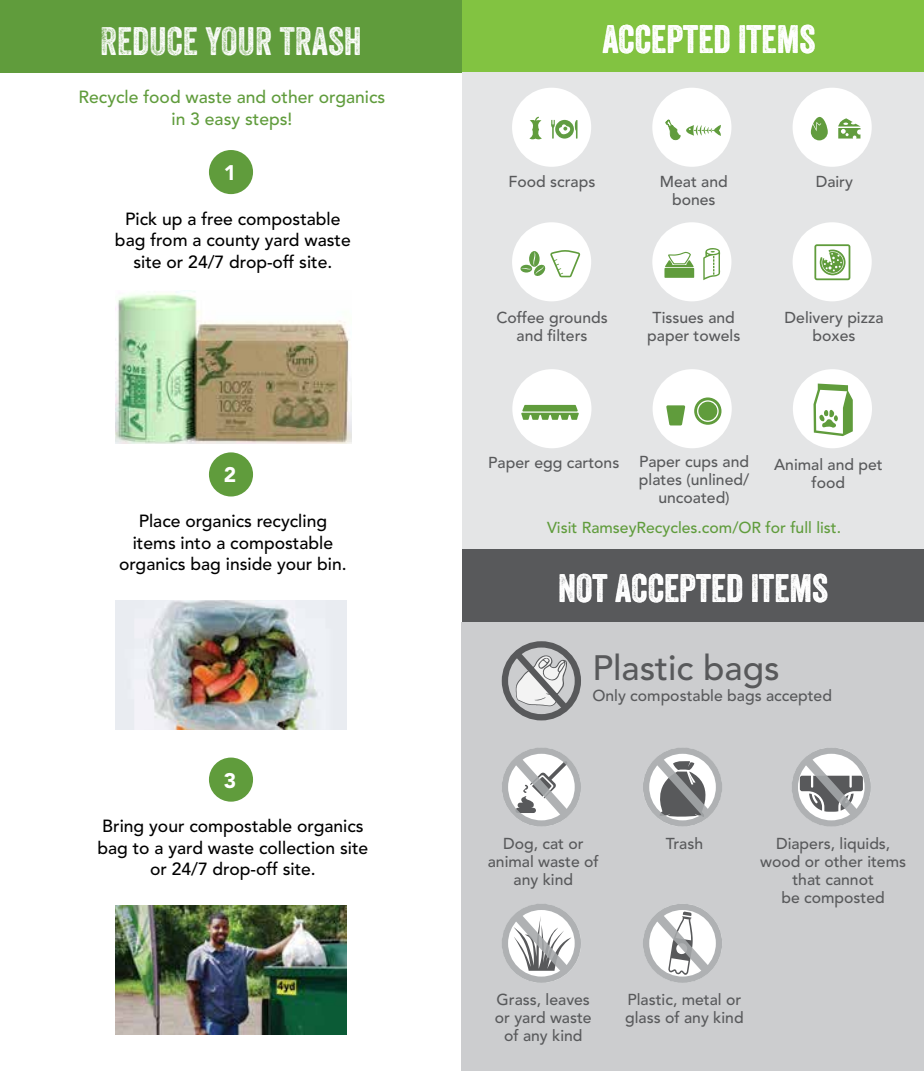
<style>
.page{position:relative;width:924px;height:1071px;background:#fff}
.page>*{position:absolute;margin:0;border:0;box-sizing:border-box;transform-origin:0 0}
.t1{font:38.5px "Veneer Three";color:#fff}
.t2{font:500 35px "Avenir LT Std";color:#58595b}
.t3{font:900 21px "Avenir LT Std";color:#fff}
.t4{font:500 17.5px/21.5px "Avenir LT Std";color:#000;text-align:center}
.t5{font:500 17.5px/21.5px "Avenir LT Std";color:#609c3c;text-align:center}
.t6{font:500 15.75px/18px "Avenir LT Std";color:#58595b;text-align:center}
.t7{font:500 15.75px "Avenir LT Std";color:#609c3c}
</style>
<div class="page">
<div style="left:462px;top:0;width:462px;height:73px;background:#82c341"></div>
<div style="left:0;top:0;width:462px;height:73px;background:#609c3c"></div>
<div style="left:462px;top:549px;width:462px;height:73px;background:#58595b"></div>
<div style="left:461px;top:622px;width:463px;height:449px;background:#cccdcf"></div>
<div style="left:462px;top:73px;width:462px;height:476px;background:#e4e5e6"></div>
<div style="left:512px;top:88px;width:79px;height:79px;background:#fff;border-radius:50%"></div>
<div style="left:652px;top:88px;width:79px;height:79px;background:#fff;border-radius:50%"></div>
<div style="left:792px;top:88px;width:79px;height:79px;background:#fff;border-radius:50%"></div>
<div style="left:512px;top:222px;width:79px;height:79px;background:#fff;border-radius:50%"></div>
<div style="left:652px;top:222px;width:79px;height:79px;background:#fff;border-radius:50%"></div>
<div style="left:792px;top:222px;width:79px;height:79px;background:#fff;border-radius:50%"></div>
<div style="left:512px;top:369px;width:79px;height:79px;background:#fff;border-radius:50%"></div>
<div style="left:652px;top:369px;width:79px;height:79px;background:#fff;border-radius:50%"></div>
<div style="left:793px;top:369px;width:79px;height:79px;background:#fff;border-radius:50%"></div>
<svg style="left:644px;top:748px;width:74px;height:78px"></svg>
<svg style="left:503px;top:748px;width:74px;height:78px"></svg>
<svg style="left:503px;top:904px;width:74px;height:78px"></svg>
<svg style="left:644px;top:904px;width:74px;height:78px"></svg>
<div style="left:791px;top:747px;width:80px;height:80px;border:6px solid #a5a8aa;border-radius:50%"></div>
<svg style="left:793px;top:747px;width:74px;height:79px"></svg>
<svg style="left:813px;top:384px;width:39px;height:52px"></svg>
<svg style="left:814px;top:244px;width:36px;height:36px"></svg>
<svg style="left:521px;top:405px;width:58px;height:15px"></svg>
<svg style="left:686px;top:125px;width:35px;height:11px"></svg>
<svg style="left:694px;top:397px;width:27px;height:28px"></svg>
<div style="left:698px;top:402px;width:19px;height:19px;background:#609c3c;border-radius:50%"></div>
<svg style="left:666px;top:405px;width:19px;height:20px"></svg>
<svg style="left:665px;top:252px;width:29px;height:15px"></svg>
<div style="left:664px;top:268px;width:30px;height:10px;background:#609c3c"></div>
<svg style="left:703px;top:248px;width:17px;height:32px"></svg>
<svg style="left:810px;top:117px;width:17px;height:23px"></svg>
<svg style="left:838px;top:118px;width:22px;height:21px"></svg>
<svg style="left:529px;top:117px;width:13px;height:23px"></svg>
<svg style="left:665px;top:120px;width:15px;height:20px"></svg>
<svg style="left:551px;top:119px;width:26px;height:20px"></svg>
<svg style="left:520px;top:250px;width:60px;height:27px"></svg>
<div style="left:502px;top:641px;width:79px;height:79px;border:6px solid #58595b;border-radius:50%"></div>
<svg style="left:506px;top:643px;width:68px;height:73px"></svg>
<img style="left:115px;top:906px;width:232px;height:128px">
<img style="left:115px;top:601px;width:231px;height:128px">
<div style="left:209px;top:150px;width:44px;height:44px;background:#609c3c;border-radius:50%"></div>
<div style="left:209px;top:452px;width:44px;height:45px;background:#609c3c;border-radius:50%"></div>
<div style="left:209px;top:758px;width:44px;height:44px;background:#609c3c;border-radius:50%"></div>
<img style="left:115px;top:291px;width:236px;height:152px">
<h1 class="t1" style="left:100px;top:18px;width:263px">REDUCE YOUR TRASH</h1>
<h1 class="t1" style="left:602px;top:16px;width:214px">ACCEPTED ITEMS</h1>
<p class="t5" style="left:79px;top:87px;width:308px">Recycle food waste and other organics in 3 easy steps!</p>
<h3 class="t3" style="left:224px;top:160px;width:14px">1</h3>
<p class="t4" style="left:115px;top:208px;width:237px">Pick up a free compostable bag from a county yard waste site or 24/7 drop-off site.</p>
<h3 class="t3" style="left:224px;top:462px;width:14px">2</h3>
<p class="t4" style="left:119px;top:511px;width:229px">Place organics recycling items into a compostable organics bag inside your bin.</p>
<h3 class="t3" style="left:224px;top:768px;width:14px">3</h3>
<p class="t4" style="left:97px;top:816px;width:272px">Bring your compostable organics bag to a yard waste collection site or 24/7 drop-off site.</p>
<p class="t6" style="left:508px;top:173px;width:88px">Food scraps</p>
<p class="t6" style="left:660px;top:173px;width:69px">Meat and bones</p>
<p class="t6" style="left:815px;top:173px;width:39px">Dairy</p>
<p class="t6" style="left:496px;top:309px;width:113px">Coffee grounds and filters</p>
<p class="t6" style="left:647px;top:309px;width:95px">Tissues and paper towels</p>
<p class="t6" style="left:784px;top:309px;width:100px">Delivery pizza boxes</p>
<p class="t6" style="left:488px;top:454px;width:133px">Paper egg cartons</p>
<p class="t6" style="left:639px;top:453px;width:112px">Paper cups and plates (unlined/ uncoated)</p>
<p class="t6" style="left:774px;top:456px;width:110px">Animal and pet food</p>
<p class="t7" style="left:547px;top:519px;width:295px">Visit RamseyRecycles.com/OR for full list.</p>
<h1 class="t1" style="left:558px;top:565px;width:271px">NOT ACCEPTED ITEMS</h1>
<h2 class="t2" style="left:592px;top:648px;width:189px">Plastic bags</h2>
<p class="t6" style="left:592px;top:687px;width:241px">Only compostable bags accepted</p>
<p class="t6" style="left:503px;top:835px;width:82px">Dog, cat or</p>
<p class="t6" style="left:665px;top:835px;width:39px">Trash</p>
<p class="t6" style="left:488px;top:853px;width:113px">animal waste of any kind</p>
<p class="t6" style="left:760px;top:835px;width:147px">Diapers, liquids, wood or other items that cannot<br>be composted</p>
<p class="t6" style="left:495px;top:991px;width:98px">Grass, leaves or yard waste of any kind</p>
<p class="t6" style="left:625px;top:991px;width:120px;text-align:left">Plastic, metal or glass of any kind</p>
</div>
